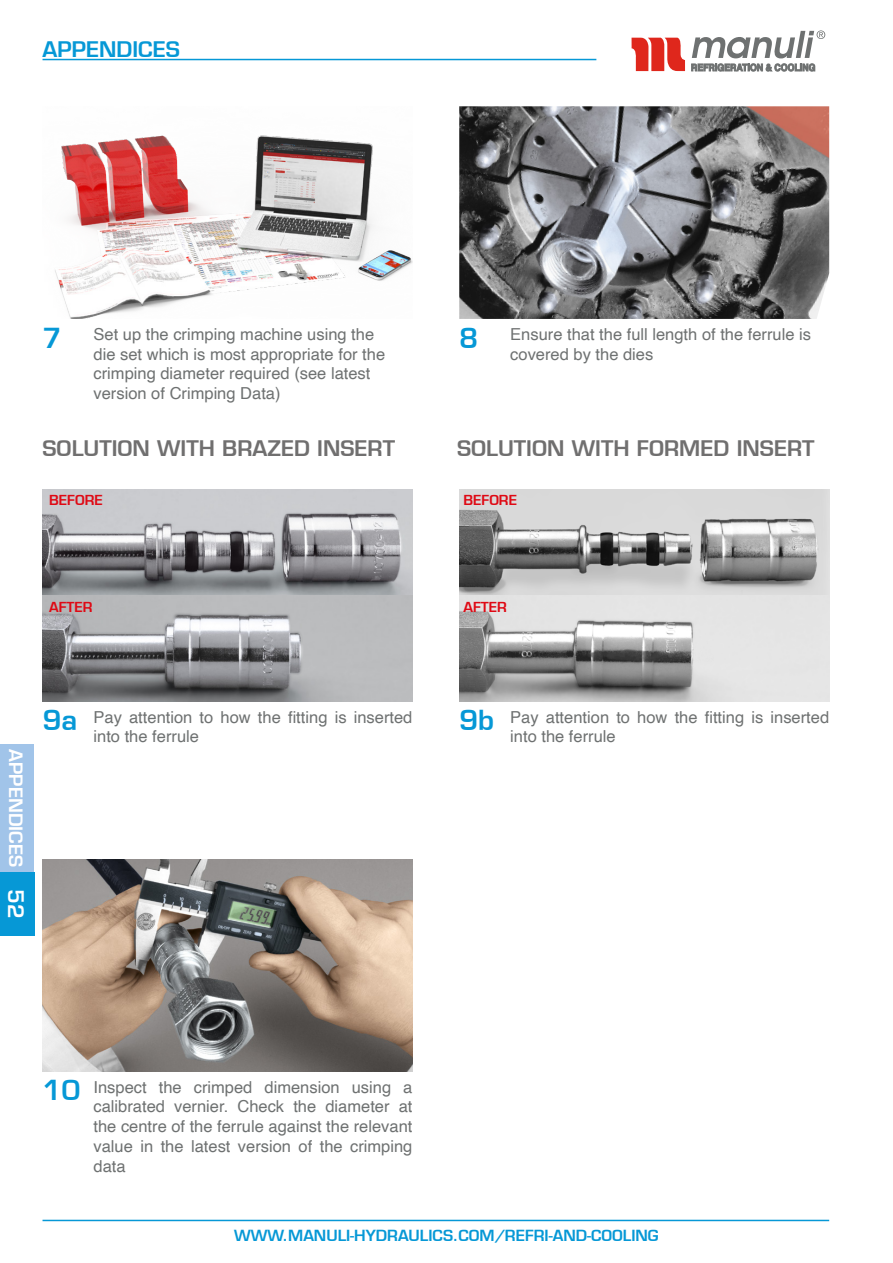
<style>
.page{position:relative;width:893px;height:1263px;background:#fff}
.page>*{position:absolute;margin:0;border:0;box-sizing:border-box;transform-origin:0 0}
.t1{font:600 21px "Eurostile";color:#706f6f}
.t2{font:600 21px "Eurostile";color:#0698d6}
.t3{font:600 21px "Eurostile";color:#fff}
.t4{font:600 18px "Eurostile";color:#fff}
.t5{font:16.5px/19.8px "Helvetica";color:#6e7171}
.t6{font:600 15px "Eurostile";color:#0698d6}
.t7{font:600 13.5px "Eurostile";color:#df0914}
.s1{font-family:"Eurostile";font-weight:600;font-size:27px;color:#0698d6}
</style>
<div class="page">
<hr style="left:43px;top:1220px;width:786px;height:1px;background:#0698d6">
<div style="left:0;top:872px;width:34px;height:63px;background:#0698d6"></div>
<div style="left:0;top:744px;width:34px;height:128px;background:#a1c4e9"></div>
<svg style="left:632px;top:37px;width:53px;height:34px"></svg>
<svg style="left:691px;top:30px;width:134px;height:41px"></svg>
<hr style="left:43px;top:59px;width:553px;height:1px;background:#0698d6">
<img style="left:55px;top:135px;width:357px;height:184px">
<img style="left:459px;top:106px;width:370px;height:213px">
<img style="left:43px;top:489px;width:369px;height:213px">
<img style="left:459px;top:489px;width:370px;height:213px">
<img style="left:43px;top:859px;width:369px;height:212px">
<p class="t2" style="left:43px;top:36px;width:139px">APPENDICES</p>
<p class="t5" style="left:94px;top:325px;width:293px;text-indent:-51px"><span class="s1">7</span> Set up the crimping machine using the die set which is most appropriate for the crimping diameter required (see latest version of Crimping Data)</p>
<p class="t5" style="left:510px;top:325px;width:302px;text-indent:-51px"><span class="s1">8</span> Ensure that the full length of the ferrule is covered by the dies</p>
<p class="t1" style="left:43px;top:435px;width:354px">SOLUTION WITH BRAZED INSERT</p>
<p class="t1" style="left:457px;top:435px;width:359px">SOLUTION WITH FORMED INSERT</p>
<p class="t7" style="left:49px;top:491px;width:55px">BEFORE</p>
<p class="t7" style="left:49px;top:599px;width:45px">AFTER</p>
<p class="t7" style="left:463px;top:491px;width:55px">BEFORE</p>
<p class="t7" style="left:463px;top:598px;width:45px">AFTER</p>
<p class="t4" style="left:27px;top:749px;width:119px;rotate:90deg">APPENDICES</p>
<p class="t3" style="left:29px;top:889px;width:31px;rotate:90deg">52</p>
<p class="t5" style="left:94px;top:707px;width:320px;text-indent:-51px"><span class="s1">9a</span> Pay attention to how the fitting is inserted into the ferrule</p>
<p class="t5" style="left:510px;top:707px;width:320px;text-indent:-51px"><span class="s1">9b</span> Pay attention to how the fitting is inserted into the ferrule</p>
<p class="t5" style="left:94px;top:1077px;width:320px;text-align:justify;text-indent:-51px"><span class="s1">10</span> Inspect the crimped dimension using a calibrated vernier. Check the diameter at the centre of the ferrule against the relevant value in the latest version of the crimping data</p>
<p class="t6" style="left:234px;top:1226px;width:426px">WWW.MANULI-HYDRAULICS.COM/REFRI-AND-COOLING</p>
</div>
